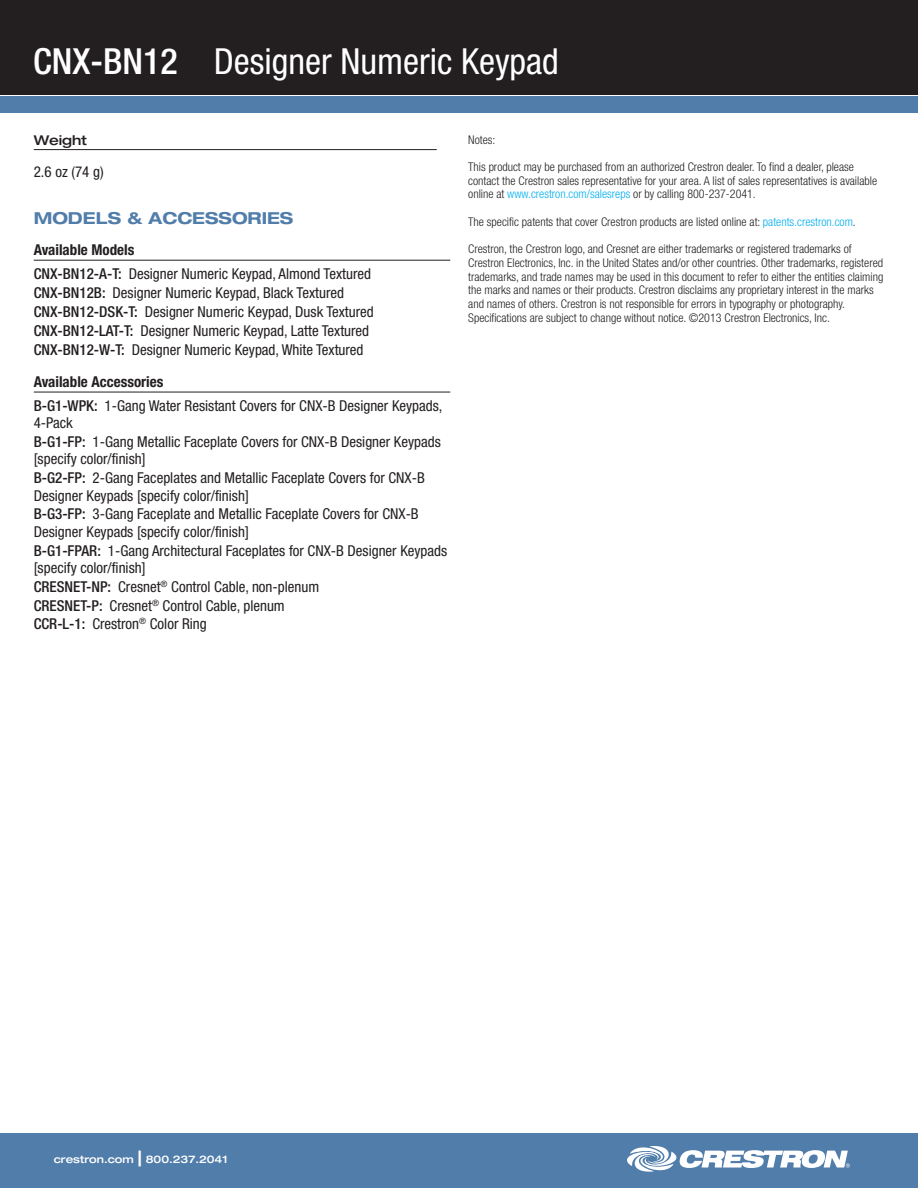
<style>
.page{position:relative;width:918px;height:1188px;background:#fff}
.page>*{position:absolute;margin:0;border:0;box-sizing:border-box;transform-origin:0 0}
.product_name_tagline{font:condensed 36px "Helvetica Neue LT Std";color:#fff}
.SPECIFICATIONS_title{font:700 expanded 16.5px "Helvetica Neue LT Std";color:#517daa}
.spec_description{font:condensed 15px/17.2px "Helvetica Neue LT Std";color:#231f20}
.available_models_hea{font:700 condensed 15px "Helvetica Neue LT Std";color:#231f20}
.spec_header{font:500 expanded 13.5px "Helvetica Neue LT Std";color:#231f20}
.endnote{font:300 condensed 12px/13.8px "Helvetica Neue LT Std";color:#231f20}
.t1{font:500 expanded 10.5px "Helvetica Neue LT Std";color:#fff}
.s1{font-weight:500}
.s2{color:#00aeef}
.s3{font-size:21px}
</style>
<div class="page">
<div style="left:0;top:0;width:918px;height:94px;background:#231f20"></div>
<div style="left:0;top:96px;width:918px;height:16px;background:#517daa"></div>
<div style="left:0;top:1134px;width:918px;height:54px;background:#517daa"></div>
<svg style="left:627px;top:1146px;width:223px;height:26px"></svg>
<hr style="left:34px;top:149px;width:403px;height:1px;background:#231f20">
<hr style="left:34px;top:260px;width:416px;height:1px;background:#231f20">
<hr style="left:34px;top:392px;width:416px;height:1px;background:#231f20">
<p class="product_name_tagline" style="left:33px;top:41px;width:527px"><span class="s1">CNX-BN12</span> Designer Numeric Keypad</p>
<p class="spec_header" style="left:34px;top:131px;width:55px">Weight</p>
<p class="spec_description" style="left:34px;top:163px;width:71px">2.6 oz (74 g)</p>
<p class="SPECIFICATIONS_title" style="left:34px;top:208px;width:261px">MODELS &amp; ACCESSORIES</p>
<p class="available_models_hea" style="left:34px;top:241px;width:102px">Available Models</p>
<p class="spec_description" style="left:34px;top:265px;width:339px"><span class="s1">CNX-BN12-A-T:</span> Designer Numeric Keypad, Almond Textured</p>
<p class="spec_description" style="left:34px;top:284px;width:312px"><span class="s1">CNX-BN12B:</span> Designer Numeric Keypad, Black Textured</p>
<p class="spec_description" style="left:34px;top:303px;width:342px"><span class="s1">CNX-BN12-DSK-T:</span> Designer Numeric Keypad, Dusk Textured</p>
<p class="spec_description" style="left:34px;top:322px;width:337px"><span class="s1">CNX-BN12-LAT-T:</span> Designer Numeric Keypad, Latte Textured</p>
<p class="spec_description" style="left:34px;top:341px;width:331px"><span class="s1">CNX-BN12-W-T:</span> Designer Numeric Keypad, White Textured</p>
<p class="available_models_hea" style="left:34px;top:373px;width:131px">Available Accessories</p>
<p class="spec_description" style="left:34px;top:397px;width:410px"><span class="s1">B-G1-WPK:</span> 1-Gang Water Resistant Covers for CNX-B Designer Keypads,<br>4-Pack</p>
<p class="spec_description" style="left:34px;top:433px;width:409px"><span class="s1">B-G1-FP:</span> 1-Gang Metallic Faceplate Covers for CNX-B Designer Keypads [specify color/finish]</p>
<p class="spec_description" style="left:34px;top:469px;width:393px"><span class="s1">B-G2-FP:</span> 2-Gang Faceplates and Metallic Faceplate Covers for CNX-B<br>Designer Keypads [specify color/finish]</p>
<p class="spec_description" style="left:34px;top:505px;width:387px"><span class="s1">B-G3-FP:</span> 3-Gang Faceplate and Metallic Faceplate Covers for CNX-B<br>Designer Keypads [specify color/finish]</p>
<p class="spec_description" style="left:34px;top:542px;width:415px"><span class="s1">B-G1-FPAR:</span> 1-Gang Architectural Faceplates for CNX-B Designer Keypads [specify color/finish]</p>
<p class="spec_description" style="left:34px;top:578px;width:287px"><span class="s1">CRESNET-NP:</span> Cresnet<sup>®</sup> Control Cable, non-plenum</p>
<p class="spec_description" style="left:34px;top:597px;width:253px"><span class="s1">CRESNET-P:</span> Cresnet<sup>®</sup> Control Cable, plenum</p>
<p class="spec_description" style="left:34px;top:615px;width:175px"><span class="s1">CCR-L-1:</span> Crestron<sup>®</sup> Color Ring</p>
<p class="endnote" style="left:468px;top:132px;width:29px">Notes:</p>
<p class="endnote" style="left:468px;top:160px;width:410px">This product may be purchased from an authorized Crestron dealer. To find a dealer, please contact the Crestron sales representative for your area. A list of sales representatives is available online at <span class="s2">www.crestron.com/salesreps</span> or by calling 800-237-2041.</p>
<p class="endnote" style="left:468px;top:215px;width:389px">The specific patents that cover Crestron products are listed online at: <span class="s2">patents.crestron.com</span>.</p>
<p class="endnote" style="left:468px;top:242px;width:417px">Crestron, the Crestron logo, and Cresnet are either trademarks or registered trademarks of Crestron Electronics, Inc. in the United States and/or other countries. Other trademarks, registered trademarks, and trade names may be used in this document to refer to either the entities claiming the marks and names or their products. Crestron disclaims any proprietary interest in the marks and names of others. Crestron is not responsible for errors in typography or photography.<br>Specifications are subject to change without notice. ©2013 Crestron Electronics, Inc.</p>
<p class="t1" style="left:54px;top:1153px;width:175px">crestron.com <span class="s3">|</span> 800.237.2041</p>
</div>
